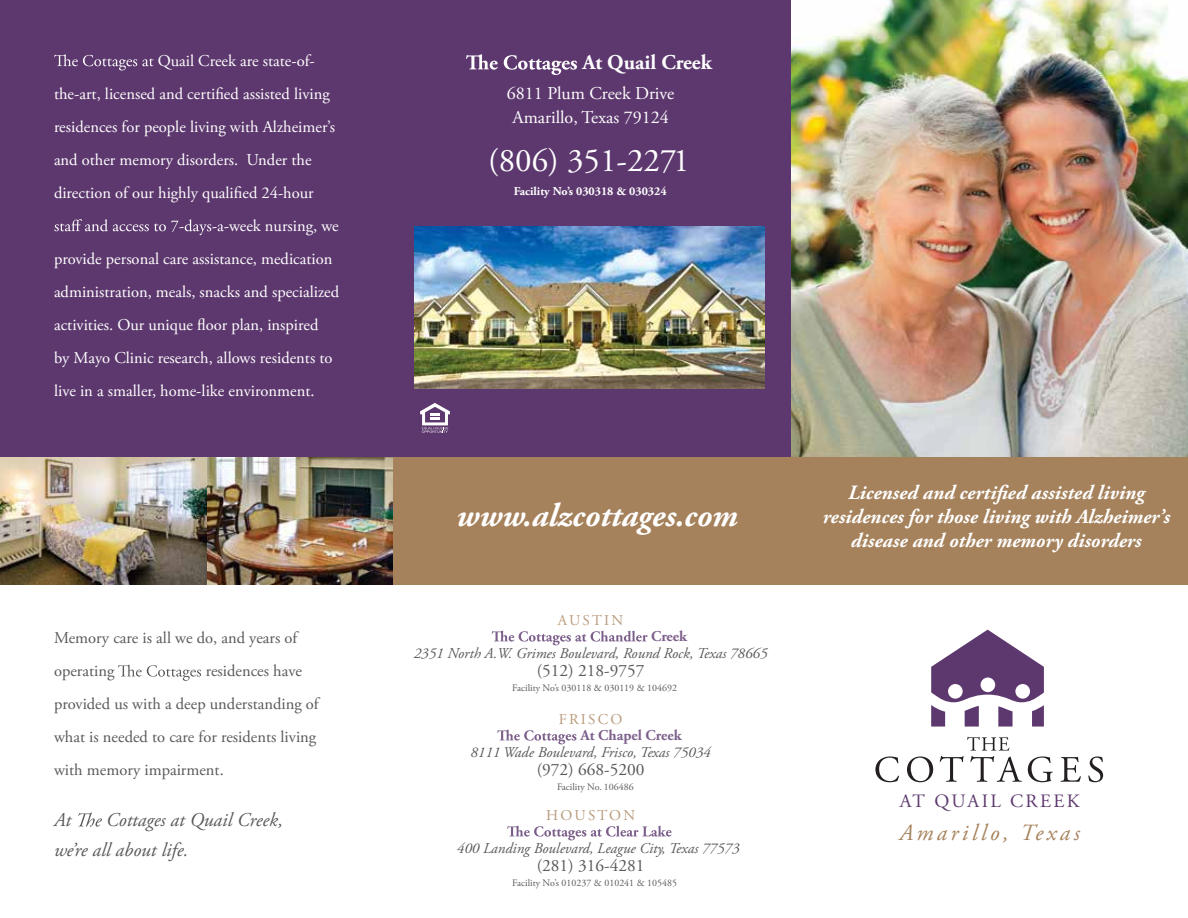
<style>
.page{position:relative;width:1188px;height:918px;background:#fff}
.page>*{position:absolute;margin:0;border:0;box-sizing:border-box;transform-origin:0 0}
.t1{font:italic 700 33px "Adobe Garamond Pro";color:#fff}
.t2{font:33px "Adobe Garamond Pro";color:#fff}
.t3{font:italic 23.1px "Adobe Garamond Pro";letter-spacing:.15em;color:#a6825c}
.t4{font:700 21px "Adobe Garamond Pro";color:#fff}
.t5{font:italic 700 20.25px/24px "Adobe Garamond Pro";color:#fff;text-align:center}
.t6{font:italic 19.5px/30px "Adobe Garamond Pro";color:#58595b}
.t7{font:18.75px "Adobe Garamond Pro";letter-spacing:.125em;color:#5d386e}
.t8{font:18px/24px "Adobe Garamond Pro";color:#fff;text-align:center}
.t9{font:17.4px "Adobe Garamond Pro";color:#58595b}
.t10{font:16.5px "Adobe Garamond Pro";color:#fff}
.t11{font:16.5px/33px "Adobe Garamond Pro";color:#58595b}
.t12{font:italic 15px "Adobe Garamond Pro";color:#58595b}
.t13{font:15px "Adobe Garamond Pro";letter-spacing:.15em;color:#b89b7c}
.t14{font:700 15px "Adobe Garamond Pro";color:#7c608b}
.t15{font:700 12px "Adobe Garamond Pro";color:#fff}
.t16{font:9.9px "Adobe Garamond Pro";color:#58595b}
</style>
<div class="page">
<img style="left:791px;top:0;width:397px;height:457px">
<div style="left:0;top:457px;width:1188px;height:128px;background:#a6825c"></div>
<img style="left:0;top:457px;width:392px;height:128px">
<div style="left:0;top:0;width:791px;height:457px;background:#5d386e"></div>
<svg style="left:931px;top:630px;width:113px;height:97px"></svg>
<svg style="left:875px;top:757px;width:24px;height:25px"></svg>
<svg style="left:907px;top:757px;width:26px;height:25px"></svg>
<svg style="left:1028px;top:757px;width:25px;height:25px"></svg>
<svg style="left:1061px;top:757px;width:20px;height:25px"></svg>
<svg style="left:1088px;top:757px;width:15px;height:25px"></svg>
<svg style="left:940px;top:737px;width:82px;height:45px"></svg>
<svg style="left:54px;top:54px;width:100px;height:17px"></svg>
<svg style="left:54px;top:219px;width:174px;height:16px"></svg>
<svg style="left:118px;top:665px;width:83px;height:16px"></svg>
<svg style="left:78px;top:812px;width:24px;height:15px"></svg>
<svg style="left:492px;top:631px;width:156px;height:14px"></svg>
<svg style="left:497px;top:730px;width:79px;height:14px"></svg>
<svg style="left:507px;top:826px;width:165px;height:14px"></svg>
<svg style="left:420px;top:403px;width:30px;height:30px"></svg>
<svg style="left:466px;top:54px;width:111px;height:21px"></svg>
<img style="left:414px;top:226px;width:351px;height:162px">
<p class="t10" style="left:158px;top:51px;width:159px">Quail Creek are state-of-</p>
<p class="t10" style="left:54px;top:84px;width:277px">the-art, licensed and certified assisted living</p>
<p class="t10" style="left:54px;top:117px;width:283px">residences for people living with Alzheimer’s</p>
<p class="t10" style="left:54px;top:150px;width:259px">and other memory disorders. Under the</p>
<p class="t10" style="left:54px;top:183px;width:261px">direction of our highly qualified 24-hour</p>
<p class="t10" style="left:229px;top:216px;width:111px">week nursing, we</p>
<p class="t10" style="left:54px;top:249px;width:280px">provide personal care assistance, medication</p>
<p class="t10" style="left:54px;top:282px;width:287px">administration, meals, snacks and specialized</p>
<p class="t10" style="left:54px;top:315px;width:266px">activities. Our unique floor plan, inspired</p>
<p class="t10" style="left:54px;top:348px;width:280px">by Mayo Clinic research, allows residents to</p>
<p class="t10" style="left:54px;top:381px;width:262px">live in a smaller, home-like environment.</p>
<p class="t11" style="left:54px;top:622px;width:245px">Memory care is all we do, and years of operating</p>
<p class="t11" style="left:54px;top:655px;width:266px;text-indent:152px">residences have provided us with a deep understanding of what is needed to care for residents living with memory impairment.</p>
<p class="t6" style="left:54px;top:806px;width:19px">At</p>
<p class="t6" style="left:54px;top:806px;width:230px;text-indent:52px">Cottages at Quail Creek, we’re all about life.</p>
<p class="t4" style="left:583px;top:50px;width:131px">At Quail Creek</p>
<p class="t8" style="left:507px;top:82px;width:169px">6811 Plum Creek Drive<br>Amarillo, Texas 79124</p>
<h1 class="t2" style="left:488px;top:141px;width:203px">(806) 351-2271</h1>
<p class="t15" style="left:514px;top:185px;width:154px">Facility No’s 030318 &amp; 030324</p>
<h1 class="t1" style="left:457px;top:496px;width:283px">www.alzcottages.com</h1>
<p class="t13" style="left:558px;top:611px;width:67px">AUSTIN</p>
<p class="t14" style="left:651px;top:628px;width:38px">Creek</p>
<p class="t12" style="left:414px;top:644px;width:355px">2351 North A.W. Grimes Boulevard, Round Rock, Texas 78665</p>
<p class="t9" style="left:537px;top:660px;width:109px">(512) 218-9757</p>
<p class="t16" style="left:512px;top:682px;width:166px">Facility No’s 030118 &amp; 030119 &amp; 104692</p>
<p class="t13" style="left:559px;top:710px;width:65px">FRISCO</p>
<p class="t14" style="left:580px;top:727px;width:103px">At Chapel Creek</p>
<p class="t12" style="left:470px;top:743px;width:242px">8111 Wade Boulevard, Frisco, Texas 75034</p>
<p class="t9" style="left:537px;top:759px;width:109px">(972) 668-5200</p>
<p class="t16" style="left:557px;top:781px;width:78px">Facility No. 106486</p>
<p class="t13" style="left:546px;top:806px;width:91px">HOUSTON</p>
<p class="t12" style="left:457px;top:839px;width:284px">400 Landing Boulevard, League City, Texas 77573</p>
<p class="t9" style="left:537px;top:855px;width:109px">(281) 316-4281</p>
<p class="t16" style="left:512px;top:877px;width:166px">Facility No’s 010237 &amp; 010241 &amp; 105485</p>
<p class="t5" style="left:823px;top:481px;width:349px">Licensed and certified assisted living residences for those living with Alzheimer’s disease and other memory disorders</p>
<p class="t7" style="left:900px;top:790px;width:181px">AT QUAIL CREEK</p>
<h2 class="t3" style="left:899px;top:819px;width:182px">Amarillo, Texas</h2>
</div>
